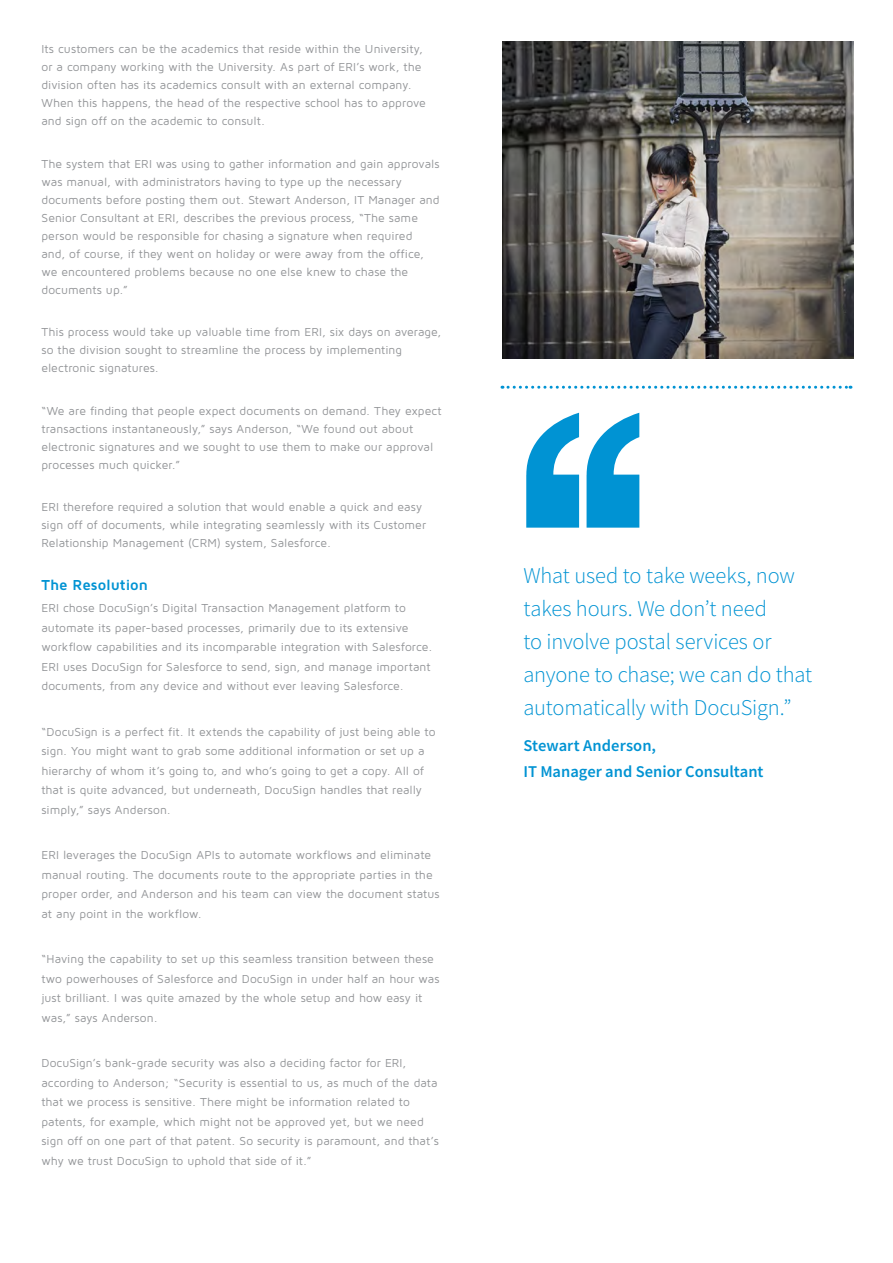
<style>
.page{position:relative;width:893px;height:1263px;background:#fff}
.page>*{position:absolute;margin:0;border:0;box-sizing:border-box;transform-origin:0 0}
.t1{font:300 22.5px/33px "Source Sans Pro";letter-spacing:-.01em;color:#0093d3}
.t2{font:600 16.5px/25.8px "Source Sans Pro";color:#0093d3}
.t3{font:700 15px "Maven Pro";color:#0093d3}
.t4{font:12px/19.5px "Maven Pro";letter-spacing:.005em;color:#939598}
</style>
<div class="page">
<svg style="left:502px;top:386px;width:349px;height:3px"></svg>
<svg style="left:526px;top:413px;width:53px;height:115px"></svg>
<svg style="left:587px;top:413px;width:52px;height:115px"></svg>
<img style="left:503px;top:42px;width:351px;height:317px">
<p class="t4" style="left:41px;top:40px;width:386px;line-height:18px">Its customers can be the academics that reside within the University, or a company working with the University. As part of ERI’s work, the division often has its academics consult with an external company.<br>When this happens, the head of the respective school has to approve and sign off on the academic to consult.</p>
<p class="t4" style="left:41px;top:154px;width:400px;line-height:18px">The system that ERI was using to gather information and gain approvals was manual, with administrators having to type up the necessary documents before posting them out. Stewart Anderson, IT Manager and Senior Consultant at ERI, describes the previous process, “The same person would be responsible for chasing a signature when required<br>and, of course, if they went on holiday or were away from the office, we encountered problems because no one else knew to chase the documents up.”</p>
<p class="t4" style="left:41px;top:323px;width:401px;line-height:18px">This process would take up valuable time from ERI, six days on average, so the division sought to streamline the process by implementing electronic signatures.</p>
<p class="t4" style="left:41px;top:401px;width:402px;line-height:18px">“We are finding that people expect documents on demand. They expect transactions instantaneously,” says Anderson, “We found out about electronic signatures and we sought to use them to make our approval processes much quicker.”</p>
<p class="t4" style="left:41px;top:498px;width:386px;line-height:18px">ERI therefore required a solution that would enable a quick and easy sign off of documents, while integrating seamlessly with its Customer<br>Relationship Management (CRM) system, Salesforce.</p>
<p class="t3" style="left:41px;top:575px;width:108px">The Resolution</p>
<p class="t4" style="left:41px;top:598px;width:392px">ERI chose DocuSign’s Digital Transaction Management platform to automate its paper-based processes, primarily due to its extensive workflow capabilities and its incomparable integration with Salesforce.<br>ERI uses DocuSign for Salesforce to send, sign, and manage important documents, from any device and without ever leaving Salesforce.</p>
<p class="t4" style="left:41px;top:721px;width:396px">“DocuSign is a perfect fit. It extends the capability of just being able to sign. You might want to grab some additional information or set up a hierarchy of whom it’s going to, and who’s going to get a copy. All of that is quite advanced, but underneath, DocuSign handles that really simply,” says Anderson.</p>
<p class="t4" style="left:41px;top:845px;width:400px">ERI leverages the DocuSign APIs to automate workflows and eliminate manual routing. The documents route to the appropriate parties in the proper order, and Anderson and his team can view the document status at any point in the workflow.</p>
<p class="t4" style="left:41px;top:949px;width:400px">“Having the capability to set up this seamless transition between these two powerhouses of Salesforce and DocuSign in under half an hour was just brilliant. I was quite amazed by the whole setup and how easy it was,” says Anderson.</p>
<p class="t4" style="left:41px;top:1053px;width:399px">DocuSign’s bank-grade security was also a deciding factor for ERI, according to Anderson; “Security is essential to us, as much of the data that we process is sensitive. There might be information related to patents, for example, which might not be approved yet, but we need sign off on one part of that patent. So security is paramount, and that’s why we trust DocuSign to uphold that side of it.”</p>
<h1 class="t1" style="left:523px;top:559px;width:290px">What used to take weeks, now takes hours. We don’t need<br>to involve postal services or anyone to chase; we can do that automatically with DocuSign.”</h1>
<h2 class="t2" style="left:523px;top:732px;width:242px">Stewart Anderson,<br>IT Manager and Senior Consultant</h2>
</div>
